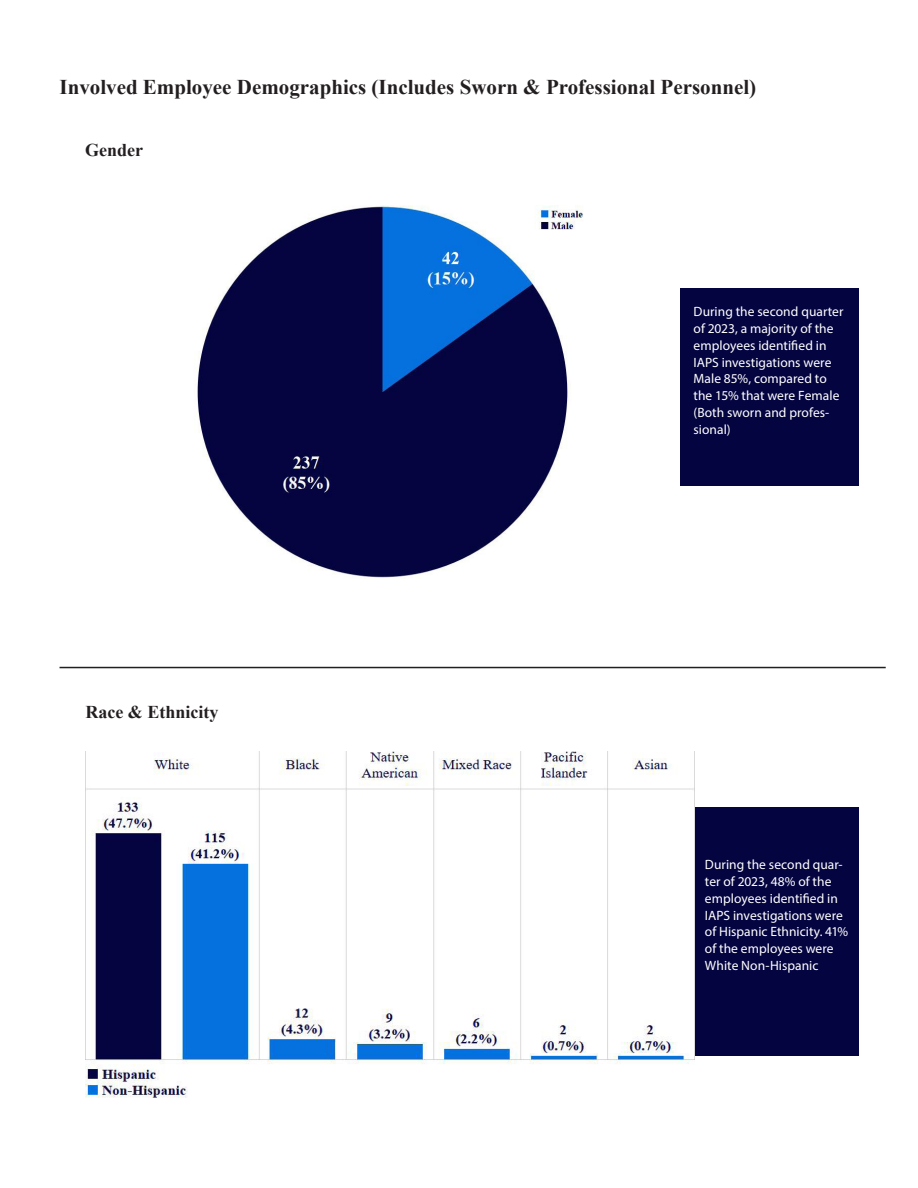
<style>
.page{position:relative;width:918px;height:1188px;background:#fff}
.page>*{position:absolute;margin:0;border:0;box-sizing:border-box;transform-origin:0 0}
._12_Subheader_black_Titillium_Web{font:700 21px "Times New Roman";color:#231f20}
.t1{font:700 18px "Times New Roman";color:#231f20}
._8_Content_black_Source_Sans_Pro{font:13.5px/16.8px "Myriad Pro";letter-spacing:.005em;color:#fff}
</style>
<div class="page">
<hr style="left:60px;top:667px;width:826px;height:1px;background:#231f20">
<div style="left:680px;top:288px;width:178px;height:198px;background:#040441"></div>
<div style="left:695px;top:807px;width:163px;height:248px;background:#040441"></div>
<img style="left:85px;top:751px;width:610px;height:347px">
<img style="left:196px;top:205px;width:387px;height:374px">
<p class="_12_Subheader_black_Titillium_Web" style="left:60px;top:72px;width:698px">Involved Employee Demographics (Includes Sworn &amp; Professional Personnel)</p>
<p class="t1" style="left:85px;top:137px;width:59px">Gender</p>
<p class="t1" style="left:85px;top:699px;width:134px">Race &amp; Ethnicity</p>
<p class="_8_Content_black_Source_Sans_Pro" style="left:694px;top:303px;width:151px">During the second quarter of 2023, a majority of the employees identified in<br>IAPS investigations were<br>Male 85%, compared to the 15% that were Female (Both sworn and profes&shy;sional)</p>
<p class="_8_Content_black_Source_Sans_Pro" style="left:705px;top:856px;width:145px">During the second quar&shy;ter of 2023, 48% of the employees identified in<br>IAPS investigations were of Hispanic Ethnicity. 41% of the employees were<br>White Non-Hispanic</p>
</div>
